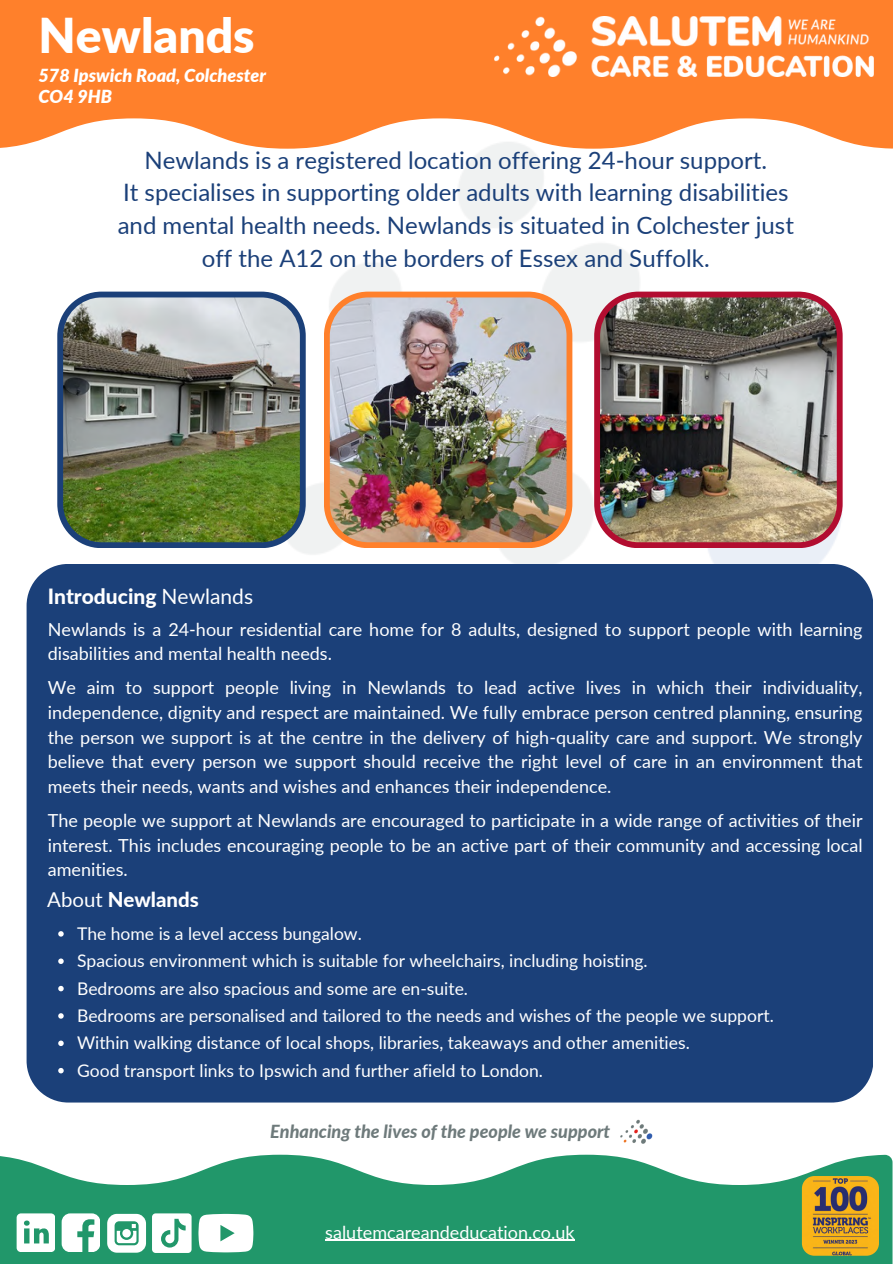
<style>
.page{position:relative;width:893px;height:1264px;background:#fff}
.page>*{position:absolute;margin:0;border:0;box-sizing:border-box;transform-origin:0 0}
.t1{font:900 48px "Lato";color:#fff}
.t2{font:24px "Lato";color:#1b4079}
.t3{font:800 21px "Lato";color:#fff}
.t4{font:800 20.4px "Lato";color:#fff}
.t5{font:18px/24.8px "Lato";color:#fff;text-align:justify}
.t6{font:italic 800 18px "Lato";color:#6e7a7b}
.t7{font:italic 900 18px "Lato";color:#fff}
.t8{font:17.55px "Lato";color:#fff}
.s1{font-weight:400}
</style>
<div class="page">
<img style="left:26px;top:149px;width:817px;height:608px">
<svg style="left:0;top:0;width:892px;height:149px;background:#fe9046"></svg>
<div style="left:27px;top:564px;width:846px;height:538px;background:#1b4079"></div>
<img style="left:57px;top:291px;width:249px;height:257px">
<img style="left:324px;top:291px;width:248px;height:257px">
<img style="left:594px;top:291px;width:248px;height:257px">
<img style="left:620px;top:1119px;width:33px;height:25px">
<svg style="left:58px;top:931px;width:6px;height:5px"></svg>
<svg style="left:58px;top:958px;width:6px;height:6px"></svg>
<svg style="left:58px;top:985px;width:6px;height:6px"></svg>
<svg style="left:58px;top:1013px;width:6px;height:5px"></svg>
<svg style="left:58px;top:1040px;width:6px;height:6px"></svg>
<svg style="left:58px;top:1067px;width:6px;height:6px"></svg>
<svg style="left:0;top:1154px;width:892px;height:109px;fill:#21976a"></svg>
<hr style="left:325px;top:1239px;width:249px;height:1px;background:#fff">
<svg style="left:107px;top:1213px;width:39px;height:39px"></svg>
<svg style="left:62px;top:1213px;width:38px;height:38px"></svg>
<svg style="left:17px;top:1213px;width:38px;height:38px"></svg>
<svg style="left:152px;top:1213px;width:39px;height:39px"></svg>
<svg style="left:198px;top:1213px;width:55px;height:39px"></svg>
<img style="left:494px;top:16px;width:379px;height:60px">
<svg style="left:799px;top:1174px;width:81px;height:83px;background:#b39234"></svg>
<p class="t1" style="left:39px;top:6px;width:217px">Newlands</p>
<p class="t7" style="left:39px;top:64px;width:229px">578 Ipswich Road, Colchester</p>
<p class="t7" style="left:39px;top:85px;width:75px">CO4 9HB</p>
<p class="t2" style="left:144px;top:145px;width:624px">Newlands is a registered location offering 24-hour support.</p>
<p class="t2" style="left:123px;top:178px;width:666px">It specialises in supporting older adults with learning disabilities</p>
<p class="t2" style="left:118px;top:210px;width:677px">and mental health needs. Newlands is situated in Colchester just</p>
<p class="t2" style="left:202px;top:243px;width:509px">off the A12 on the borders of Essex and Suffolk.</p>
<p class="t3" style="left:48px;top:583px;width:207px">Introducing <span class="s1">Newlands</span></p>
<p class="t5" style="left:48px;top:616px;width:816px">Newlands is a 24-hour residential care home for 8 adults, designed to support people with learning disabilities and mental health needs.</p>
<p class="t5" style="left:48px;top:674px;width:816px">We aim to support people living in Newlands to lead active lives in which their individuality, independence, dignity and respect are maintained. We fully embrace person centred planning, ensuring the person we support is at the centre in the delivery of high-quality care and support. We strongly believe that every person we support should receive the right level of care in an environment that meets their needs, wants and wishes and enhances their independence.</p>
<p class="t5" style="left:48px;top:807px;width:816px">The people we support at Newlands are encouraged to participate in a wide range of activities of their interest. This includes encouraging people to be an active part of their community and accessing local amenities.</p>
<p class="t4" style="left:47px;top:887px;width:153px"><span class="s1">About</span> Newlands</p>
<p class="t8" style="left:77px;top:922px;width:286px">The home is a level access bungalow.</p>
<p class="t8" style="left:77px;top:949px;width:572px">Spacious environment which is suitable for wheelchairs, including hoisting.</p>
<p class="t8" style="left:77px;top:977px;width:392px">Bedrooms are also spacious and some are en-suite.</p>
<p class="t8" style="left:77px;top:1004px;width:698px">Bedrooms are personalised and tailored to the needs and wishes of the people we support.</p>
<p class="t8" style="left:77px;top:1031px;width:614px">Within walking distance of local shops, libraries, takeaways and other amenities.</p>
<p class="t8" style="left:77px;top:1059px;width:467px">Good transport links to Ipswich and further afield to London.</p>
<p class="t6" style="left:270px;top:1120px;width:341px">Enhancing the lives of the people we support</p>
<p class="t5" style="left:325px;top:1219px;width:251px">salutemcareandeducation.co.uk</p>
</div>
